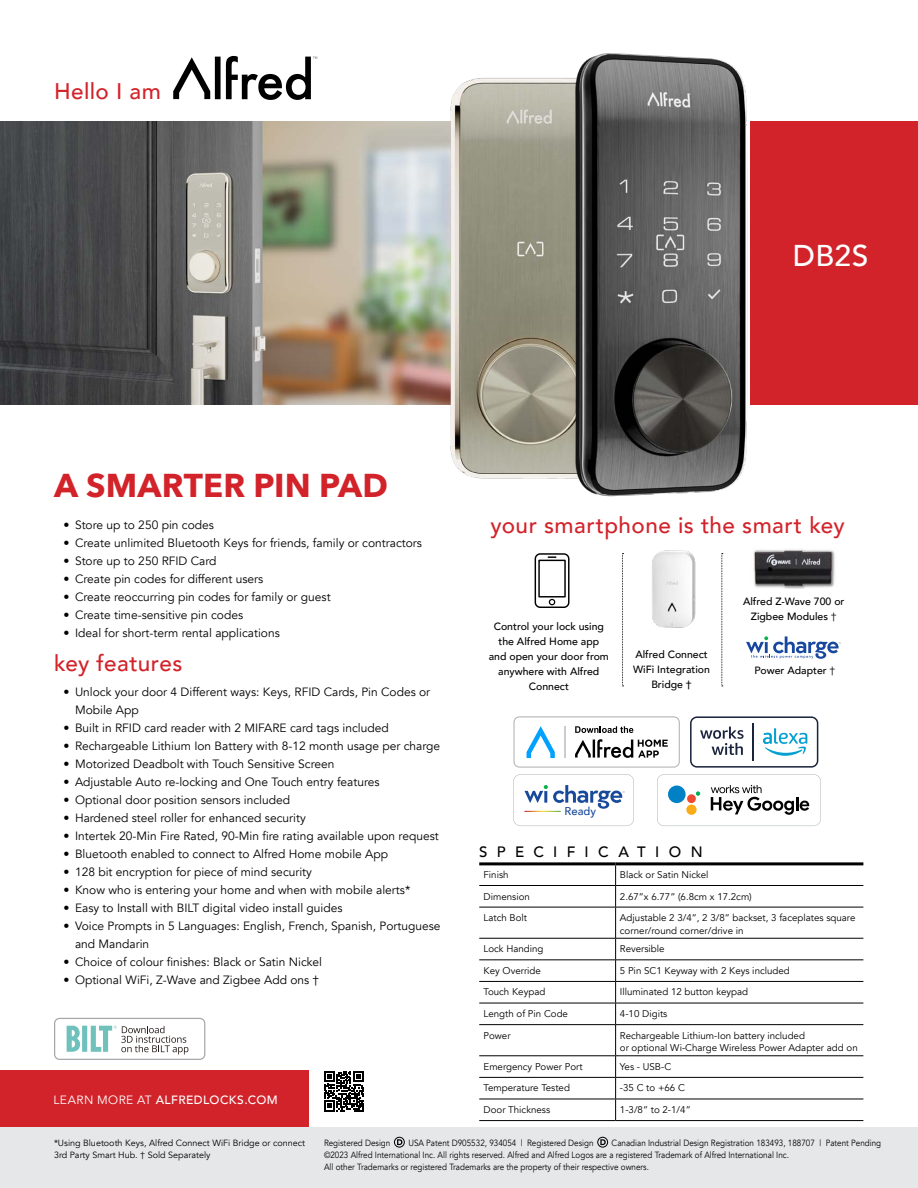
<style>
.page{position:relative;width:918px;height:1188px;background:#fff}
.page>*{position:absolute;margin:0;border:0;box-sizing:border-box;transform-origin:0 0}
.t1{font:700 33px "Avenir Next";letter-spacing:.005em;color:#d2232a}
.t2{font:500 30px "Avenir";color:#fff}
.t3{font:500 22.5px "Avenir";letter-spacing:.02em;color:#d2232a}
.t4{font:500 15px "Avenir";letter-spacing:.625em;color:#000}
.t5{font:12px/18px "Avenir";color:#000}
.t6{font:500 12px "Avenir";letter-spacing:.035em;color:#fff}
.t7{font:500 11.25px "Avenir";color:#18499b}
.t8{font:500 10.5px/15px "Avenir";color:#000;text-align:center}
.t9{font:9.75px/12.8px "Avenir";color:#000}
.t10{font:9px/12px "Avenir";color:#000;scale:.9 1}
.t11{font:9px/12px "Avenir";color:#000}
.s1{font-weight:400}
</style>
<div class="page">
<div style="left:750px;top:122px;width:168px;height:283px;background:#d2232a"></div>
<div style="left:215px;top:57px;width:6px;height:42px;background:#000"></div>
<svg style="left:173px;top:57px;width:37px;height:42px"></svg>
<svg style="left:226px;top:56px;width:91px;height:44px"></svg>
<div style="left:0;top:1127px;width:918px;height:61px;background:#e6e7e8"></div>
<svg style="left:324px;top:1071px;width:40px;height:40px"></svg>
<svg style="left:394px;top:1137px;width:11px;height:11px"></svg>
<svg style="left:597px;top:1137px;width:11px;height:11px"></svg>
<div style="left:0;top:1070px;width:309px;height:56px;background:#d2232a"></div>
<hr style="left:479px;top:885px;width:137px;height:1px;background:#000">
<hr style="left:616px;top:885px;width:247px;height:1px;background:#000">
<svg style="left:615px;top:865px;width:1px;height:42px"></svg>
<hr style="left:479px;top:907px;width:137px;height:1px;background:#000">
<hr style="left:616px;top:907px;width:247px;height:1px;background:#000">
<hr style="left:615px;top:907px;width:1px;height:31px;background:#000">
<hr style="left:479px;top:938px;width:137px;height:1px;background:#000">
<hr style="left:616px;top:938px;width:247px;height:1px;background:#000">
<hr style="left:479px;top:960px;width:137px;height:1px;background:#000">
<hr style="left:616px;top:960px;width:247px;height:1px;background:#000">
<hr style="left:479px;top:981px;width:137px;height:1px;background:#000">
<hr style="left:616px;top:981px;width:247px;height:1px;background:#000">
<hr style="left:479px;top:1003px;width:137px;height:1px;background:#000">
<hr style="left:616px;top:1003px;width:247px;height:1px;background:#000">
<svg style="left:615px;top:939px;width:1px;height:85px"></svg>
<hr style="left:479px;top:1024px;width:137px;height:1px;background:#000">
<hr style="left:616px;top:1024px;width:247px;height:1px;background:#000">
<hr style="left:615px;top:1025px;width:1px;height:30px;background:#000">
<hr style="left:479px;top:1055px;width:137px;height:1px;background:#000">
<hr style="left:616px;top:1055px;width:247px;height:1px;background:#000">
<hr style="left:479px;top:1077px;width:137px;height:1px;background:#000">
<hr style="left:616px;top:1077px;width:247px;height:1px;background:#000">
<hr style="left:479px;top:1099px;width:137px;height:1px;background:#000">
<hr style="left:616px;top:1099px;width:247px;height:1px;background:#000">
<svg style="left:615px;top:1056px;width:1px;height:64px"></svg>
<hr style="left:479px;top:1120px;width:137px;height:1px;background:#000">
<hr style="left:616px;top:1120px;width:247px;height:1px;background:#000">
<hr style="left:479px;top:862px;width:137px;height:3px;background:#000">
<hr style="left:616px;top:862px;width:247px;height:3px;background:#000">
<div style="left:54px;top:1018px;width:151px;height:42px;border:1px solid #a5a7aa;border-radius:5px"></div>
<svg style="left:67px;top:1026px;width:14px;height:26px"></svg>
<div style="left:82px;top:1026px;width:5px;height:26px;background:#70c1bc"></div>
<svg style="left:91px;top:1026px;width:97px;height:28px"></svg>
<img style="left:753px;top:549px;width:82px;height:40px">
<img style="left:652px;top:550px;width:44px;height:78px">
<svg style="left:622px;top:553px;width:2px;height:134px"></svg>
<svg style="left:722px;top:553px;width:1px;height:134px"></svg>
<svg style="left:534px;top:553px;width:36px;height:55px"></svg>
<svg style="left:690px;top:716px;width:128px;height:52px"></svg>
<svg style="left:657px;top:774px;width:164px;height:52px"></svg>
<div style="left:687px;top:794px;width:9px;height:9px;background:#f04931;border-radius:50%"></div>
<div style="left:686px;top:805px;width:11px;height:10px;background:#fbab18;border-radius:50%"></div>
<div style="left:668px;top:786px;width:18px;height:17px;background:#0081c6;border-radius:50%"></div>
<svg style="left:513px;top:716px;width:167px;height:52px"></svg>
<hr style="left:564px;top:726px;width:2px;height:32px;background:#ccc">
<svg style="left:513px;top:774px;width:121px;height:52px"></svg>
<svg style="left:746px;top:636px;width:95px;height:23px"></svg>
<img style="left:0;top:122px;width:430px;height:283px">
<img style="left:430px;top:78px;width:112px;height:401px">
<img style="left:542px;top:53px;width:326px;height:444px">
<h3 class="t3" style="left:54px;top:72px;width:108px">Hello I am</h3>
<h2 class="t2" style="left:793px;top:230px;width:77px">DB2S</h2>
<h1 class="t1" style="left:54px;top:457px;width:336px">A SMARTER PIN PAD</h1>
<p class="t5" style="left:63px;top:516px;width:152px">• Store up to 250 pin codes</p>
<p class="t5" style="left:63px;top:534px;width:360px">• Create unlimited Bluetooth Keys for friends, family or contractors</p>
<p class="t5" style="left:63px;top:552px;width:155px">• Store up to 250 RFID Card</p>
<p class="t5" style="left:63px;top:570px;width:201px">• Create pin codes for different users</p>
<p class="t5" style="left:63px;top:588px;width:269px">• Create reoccurring pin codes for family or guest</p>
<p class="t5" style="left:63px;top:606px;width:181px">• Create time-sensitive pin codes</p>
<p class="t5" style="left:63px;top:624px;width:218px">• Ideal for short-term rental applications</p>
<h3 class="t3" style="left:54px;top:643px;width:130px">key features</h3>
<p class="t5" style="left:75px;top:683px;width:357px;text-indent:-12px">• Unlock your door 4 Different ways: Keys, RFID Cards, Pin Codes or<br>Mobile App</p>
<p class="t5" style="left:63px;top:719px;width:327px">• Built in RFID card reader with 2 MIFARE card tags included</p>
<p class="t5" style="left:63px;top:737px;width:378px">• Rechargeable Lithium Ion Battery with 8-12 month usage per charge</p>
<p class="t5" style="left:63px;top:755px;width:273px">• Motorized Deadbolt with Touch Sensitive Screen</p>
<p class="t5" style="left:63px;top:773px;width:318px">• Adjustable Auto re-locking and One Touch entry features</p>
<p class="t5" style="left:63px;top:791px;width:228px">• Optional door position sensors included</p>
<p class="t5" style="left:63px;top:809px;width:244px">• Hardened steel roller for enhanced security</p>
<p class="t5" style="left:63px;top:827px;width:377px">• Intertek 20-Min Fire Rated, 90-Min fire rating available upon request</p>
<p class="t5" style="left:63px;top:845px;width:326px">• Bluetooth enabled to connect to Alfred Home mobile App</p>
<p class="t5" style="left:63px;top:863px;width:250px">• 128 bit encryption for piece of mind security</p>
<p class="t5" style="left:63px;top:881px;width:348px">• Know who is entering your home and when with mobile alerts*</p>
<p class="t5" style="left:63px;top:899px;width:281px">• Easy to Install with BILT digital video install guides</p>
<p class="t5" style="left:75px;top:917px;width:367px;text-indent:-12px">• Voice Prompts in 5 Languages: English, French, Spanish, Portuguese and Mandarin</p>
<p class="t5" style="left:63px;top:953px;width:260px">• Choice of colour finishes: Black or Satin Nickel</p>
<p class="t5" style="left:63px;top:971px;width:257px">• Optional WiFi, Z-Wave and Zigbee Add ons †</p>
<p class="t6" style="left:53px;top:1090px;width:226px"><span class="s1">LEARN MORE AT</span> ALFREDLOCKS.COM</p>
<h3 class="t3" style="left:491px;top:505px;width:356px">your smartphone is the smart key</h3>
<p class="t8" style="left:489px;top:618px;width:122px">Control your lock using the Alfred Home app and open your door from anywhere with Alfred<br>Connect</p>
<p class="t8" style="left:633px;top:646px;width:78px">Alfred Connect<br>WiFi Integration<br>Bridge †</p>
<p class="t8" style="left:743px;top:593px;width:103px">Alfred Z-Wave 700 or<br>Zigbee Modules <span class="s1">†</span></p>
<p class="t8" style="left:754px;top:663px;width:83px">Power Adapter <span class="s1">†</span></p>
<p class="t7" style="left:565px;top:801px;width:33px">Ready</p>
<p class="t4" style="left:479px;top:839px;width:225px">SPECIFICATION</p>
<p class="t9" style="left:484px;top:868px;width:27px">Finish</p>
<p class="t9" style="left:620px;top:868px;width:90px">Black or Satin Nickel</p>
<p class="t9" style="left:484px;top:890px;width:48px">Dimension</p>
<p class="t9" style="left:620px;top:890px;width:133px">2.67”x 6.77” (6.8cm x 17.2cm)</p>
<p class="t9" style="left:484px;top:912px;width:45px">Latch Bolt</p>
<p class="t9" style="left:620px;top:912px;width:237px">Adjustable 2 3/4”, 2 3/8” backset, 3 faceplates square corner/round corner/drive in</p>
<p class="t9" style="left:484px;top:943px;width:61px">Lock Handing</p>
<p class="t9" style="left:620px;top:943px;width:46px">Reversible</p>
<p class="t9" style="left:484px;top:964px;width:59px">Key Override</p>
<p class="t9" style="left:620px;top:964px;width:171px">5 Pin SC1 Keyway with 2 Keys included</p>
<p class="t9" style="left:484px;top:986px;width:63px">Touch Keypad</p>
<p class="t9" style="left:620px;top:986px;width:130px">Illuminated 12 button keypad</p>
<p class="t9" style="left:484px;top:1008px;width:86px">Length of Pin Code</p>
<p class="t9" style="left:620px;top:1008px;width:49px">4-10 Digits</p>
<p class="t9" style="left:484px;top:1029px;width:29px">Power</p>
<p class="t9" style="left:620px;top:1029px;width:239px">Rechargeable Lithium-Ion battery included<br>or optional Wi-Charge Wireless Power Adapter add on</p>
<p class="t9" style="left:484px;top:1060px;width:101px">Emergency Power Port</p>
<p class="t9" style="left:620px;top:1060px;width:53px">Yes - USB-C</p>
<p class="t9" style="left:484px;top:1082px;width:88px">Temperature Tested</p>
<p class="t9" style="left:620px;top:1082px;width:67px">-35 C to +66 C</p>
<p class="t9" style="left:484px;top:1103px;width:68px">Door Thickness</p>
<p class="t9" style="left:620px;top:1103px;width:72px">1-3/8” to 2-1/4”</p>
<p class="t11" style="left:54px;top:1137px;width:253px">*Using Bluetooth Keys, Alfred Connect WiFi Bridge or connect<br>3rd Party Smart Hub. † Sold Separately</p>
<p class="t10" style="left:324px;top:1137px;width:621px;text-indent:288px">Canadian Industrial Design Registration 183493, 188707 | Patent Pending ©2023 Alfred International Inc. All rights reserved. Alfred and Alfred Logos are a registered Trademark of Alfred International Inc.<br>All other Trademarks or registered Trademarks are the property of their respective owners.</p>
<p class="t10" style="left:324px;top:1137px;width:75px">Registered Design</p>
<p class="t10" style="left:408px;top:1137px;width:207px">USA Patent D905532, 934054 | Registered Design</p>
</div>
